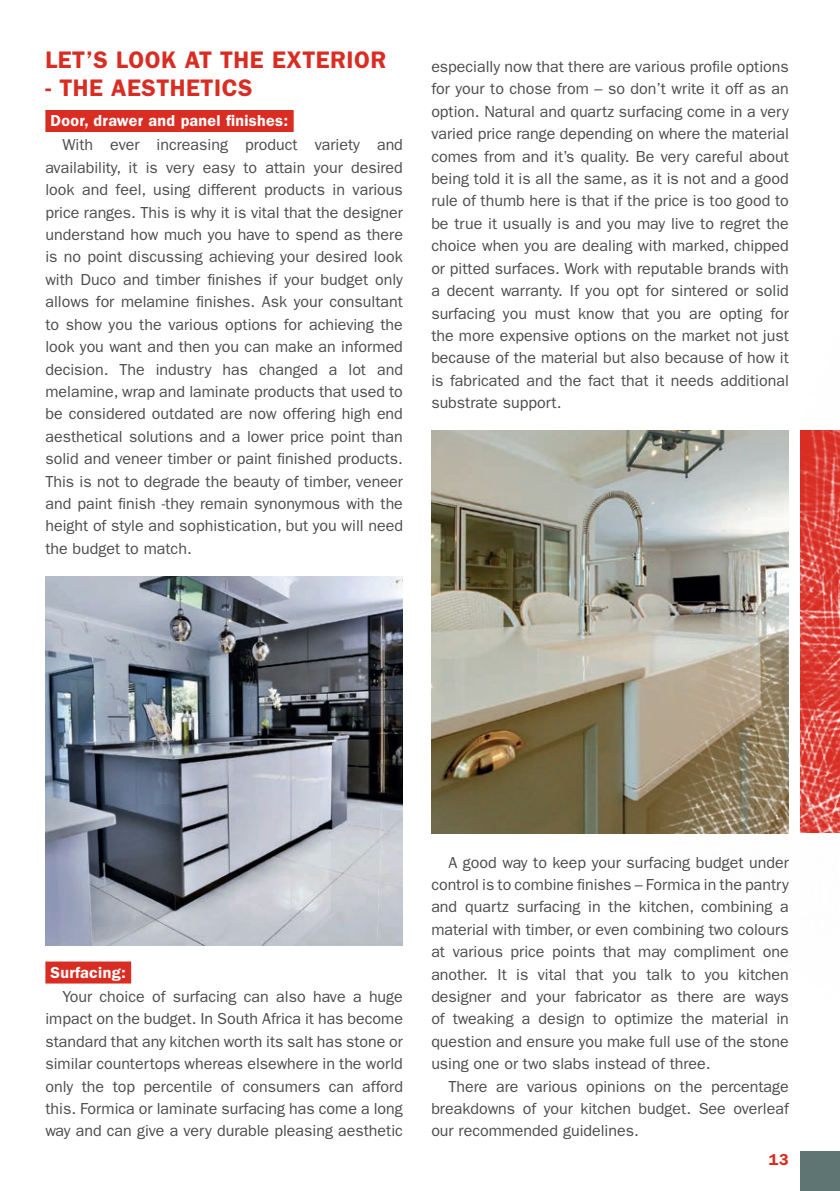
<style>
.page{position:relative;width:840px;height:1191px;background:#fff}
.page>*{position:absolute;margin:0;border:0;box-sizing:border-box;transform-origin:0 0}
.t1{font:600 24px "ITC Franklin Gothic Std";letter-spacing:.02em;color:#d92d23}
.t2{font:16px/22.4px "ITC Franklin Gothic Std";color:#4b4c4d;text-align:justify}
.t3{font:600 16px "ITC Franklin Gothic Std";letter-spacing:.02em;color:#fff}
.t4{font:600 16px "ITC Franklin Gothic Std";color:#d92d23}
</style>
<div class="page">
<img style="left:45px;top:576px;width:358px;height:370px">
<img style="left:431px;top:430px;width:151px;height:404px">
<img style="left:582px;top:430px;width:257px;height:404px">
<div style="left:799px;top:1151px;width:40px;height:40px;background:#5e7573"></div>
<div style="left:45px;top:110px;width:248px;height:22px;background:#d92d23"></div>
<div style="left:45px;top:961px;width:86px;height:22px;background:#d92d23"></div>
<h1 class="t1" style="left:45px;top:45px;width:342px">LET’S LOOK AT THE EXTERIOR</h1>
<h1 class="t1" style="left:45px;top:74px;width:208px">- THE AESTHETICS</h1>
<p class="t3" style="left:50px;top:111px;width:239px">Door, drawer and panel finishes:</p>
<p class="t2" style="left:45px;top:134px;width:359px;text-indent:17px">With ever increasing product variety and availability, it is very easy to attain your desired look and feel, using different products in various price ranges. This is why it is vital that the designer understand how much you have to spend as there is no point discussing achieving your desired look with Duco and timber finishes if your budget only allows for melamine finishes. Ask your consultant to show you the various options for achieving the look you want and then you can make an informed decision. The industry has changed a lot and melamine, wrap and laminate products that used to be considered outdated are now offering high end aesthetical solutions and a lower price point than solid and veneer timber or paint finished products.<br>This is not to degrade the beauty of timber, veneer and paint finish -they remain synonymous with the height of style and sophistication, but you will need the budget to match.</p>
<p class="t2" style="left:431px;top:55px;width:359px">especially now that there are various profile options for your to chose from – so don’t write it off as an option. Natural and quartz surfacing come in a very varied price range depending on where the material comes from and it’s quality. Be very careful about being told it is all the same, as it is not and a good rule of thumb here is that if the price is too good to be true it usually is and you may live to regret the choice when you are dealing with marked, chipped or pitted surfaces. Work with reputable brands with a decent warranty. If you opt for sintered or solid surfacing you must know that you are opting for the more expensive options on the market not just because of the material but also because of how it is fabricated and the fact that it needs additional substrate support.</p>
<p class="t3" style="left:50px;top:962px;width:77px">Surfacing:</p>
<p class="t2" style="left:45px;top:985px;width:359px;text-indent:17px">Your choice of surfacing can also have a huge impact on the budget. In South Africa it has become standard that any kitchen worth its salt has stone or similar countertops whereas elsewhere in the world only the top percentile of consumers can afford this. Formica or laminate surfacing has come a long way and can give a very durable pleasing aesthetic</p>
<p class="t2" style="left:431px;top:851px;width:359px;text-indent:17px">A good way to keep your surfacing budget under control is to combine finishes – Formica in the pantry and quartz surfacing in the kitchen, combining a material with timber, or even combining two colours at various price points that may compliment one another. It is vital that you talk to you kitchen designer and your fabricator as there are ways of tweaking a design to optimize the material in question and ensure you make full use of the stone using one or two slabs instead of three.</p>
<p class="t2" style="left:431px;top:1075px;width:359px;text-indent:17px">There are various opinions on the percentage breakdowns of your kitchen budget. See overleaf our recommended guidelines.</p>
<p class="t4" style="left:768px;top:1150px;width:21px">13</p>
</div>
